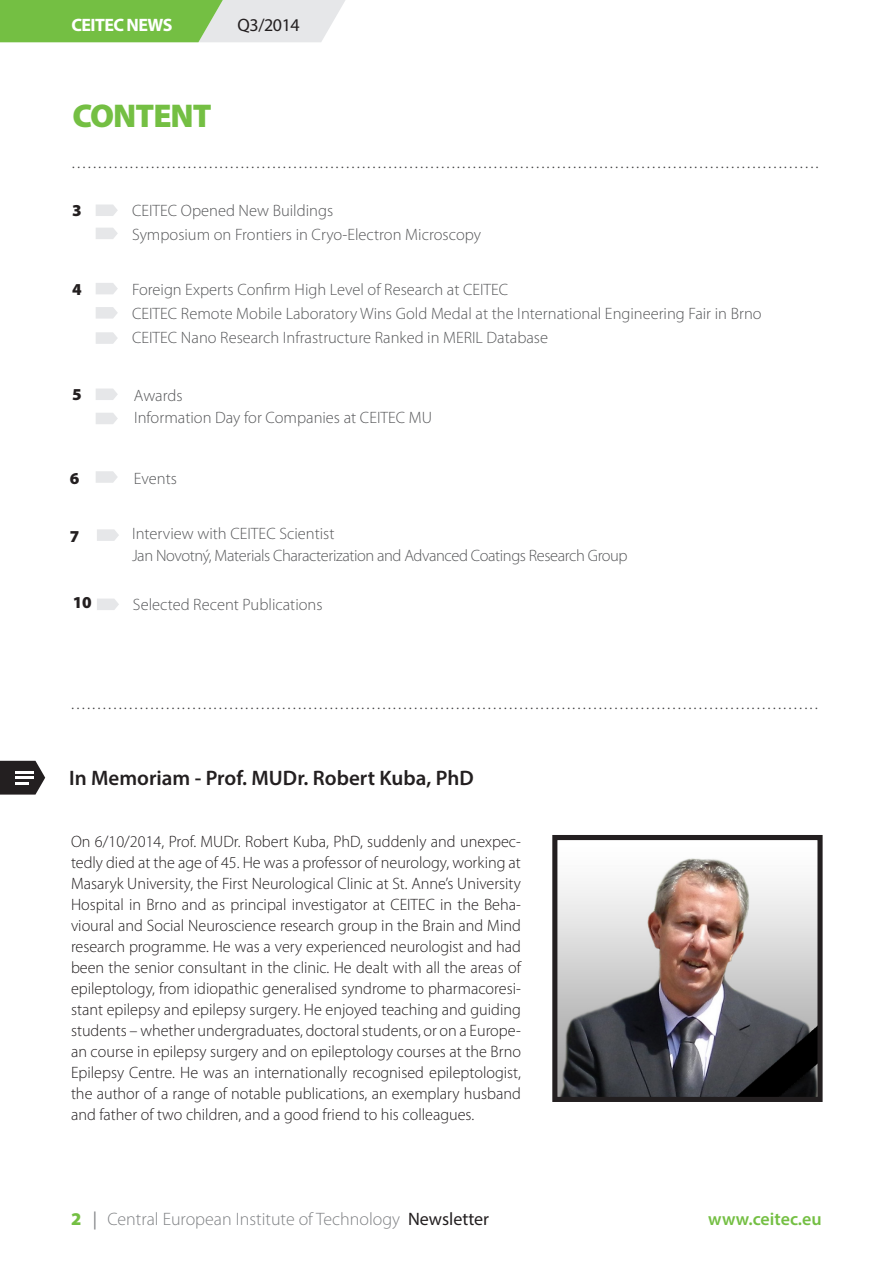
<style>
.page{position:relative;width:893px;height:1263px;background:#fff}
.page>*{position:absolute;margin:0;border:0;box-sizing:border-box;transform-origin:0 0}
.t1{font:900 33px "Myriad Pro";letter-spacing:-.03em;color:#74bf43}
.t2{font:600 21px "Myriad Pro";color:#231f20}
.t3{font:300 18px "Myriad Pro";color:#3e3e3f}
.t4{font:300 18px "Myriad Pro";color:#808285}
.t5{font:600 18px "Myriad Pro";color:#74bf43}
.t6{font:700 18px "Myriad Pro";letter-spacing:-.03em;color:#fff}
.t7{font:18px "Myriad Pro";letter-spacing:-.025em;color:#231f20}
.t8{font:900 16.8px "Myriad Pro";color:#231f20}
.t9{font:300 16.5px/21px "Myriad Pro";color:#231f20;text-align:justify}
.t10{font:300 16.5px "Myriad Pro";color:#57585a}
.t11{font:300 16.5px "Myriad Pro";letter-spacing:-.025em;color:#57585a}
.s1{font-weight:900;color:#74bf43}
.s2{font-weight:400}
.s3{font-weight:400;color:#231f20}
</style>
<div class="page">
<svg style="left:0;top:0;width:345px;height:42px;background:#a0cf83"></svg>
<img style="left:558px;top:858px;width:259px;height:238px">
<div style="left:552px;top:835px;width:271px;height:267px;border:5px solid #231f20"></div>
<svg style="left:0;top:761px;width:45px;height:33px"></svg>
<svg style="left:96px;top:204px;width:22px;height:12px"></svg>
<svg style="left:96px;top:228px;width:22px;height:11px"></svg>
<svg style="left:96px;top:283px;width:22px;height:11px"></svg>
<svg style="left:96px;top:307px;width:22px;height:12px"></svg>
<svg style="left:96px;top:332px;width:22px;height:12px"></svg>
<svg style="left:96px;top:388px;width:22px;height:12px"></svg>
<svg style="left:96px;top:413px;width:22px;height:11px"></svg>
<svg style="left:96px;top:471px;width:22px;height:12px"></svg>
<svg style="left:97px;top:529px;width:22px;height:12px"></svg>
<svg style="left:97px;top:599px;width:22px;height:11px"></svg>
<p class="t6" style="left:71px;top:13px;width:103px">CEITEC NEWS</p>
<p class="t7" style="left:237px;top:13px;width:64px">Q3/2014</p>
<p class="t1" style="left:72px;top:97px;width:141px">CONTENT</p>
<p class="t3" style="left:72px;top:152px;width:748px">. . . . . . . . . . . . . . . . . . . . . . . . . . . . . . . . . . . . . . . . . . . . . . . . . . . . . . . . . . . . . . . . . . . . . . . . . . . . . . . . . . . . . . . . . . . . . . . . . . . . . . . . . . . . . . . . . . . . . . . . . . . . . . . . . . . . . . . . . . . . . .</p>
<p class="t8" style="left:72px;top:201px;width:11px">3</p>
<p class="t10" style="left:132px;top:201px;width:203px">CEITEC Opened New Buildings</p>
<p class="t10" style="left:132px;top:225px;width:351px">Symposium on Frontiers in Cryo-Electron Microscopy</p>
<p class="t8" style="left:72px;top:280px;width:11px">4</p>
<p class="t8" style="left:72px;top:385px;width:11px">5</p>
<p class="t10" style="left:132px;top:281px;width:378px">Foreign Experts Confirm High Level of Research at CEITEC</p>
<p class="t10" style="left:132px;top:305px;width:631px">CEITEC Remote Mobile Laboratory Wins Gold Medal at the International Engineering Fair in Brno</p>
<p class="t10" style="left:132px;top:329px;width:418px">CEITEC Nano Research Infrastructure Ranked in MERIL Database</p>
<p class="t10" style="left:134px;top:386px;width:50px">Awards</p>
<p class="t10" style="left:134px;top:408px;width:300px">Information Day for Companies at CEITEC MU</p>
<p class="t8" style="left:70px;top:469px;width:11px">6</p>
<p class="t10" style="left:134px;top:469px;width:45px">Events</p>
<p class="t8" style="left:70px;top:527px;width:11px">7</p>
<p class="t8" style="left:73px;top:593px;width:20px">10</p>
<p class="t10" style="left:132px;top:525px;width:204px">Interview with CEITEC Scientist</p>
<p class="t11" style="left:132px;top:546px;width:497px">Jan Novotný, Materials Characterization and Advanced Coatings Research Group</p>
<p class="t10" style="left:133px;top:595px;width:191px">Selected Recent Publications</p>
<p class="t3" style="left:71px;top:693px;width:748px">. . . . . . . . . . . . . . . . . . . . . . . . . . . . . . . . . . . . . . . . . . . . . . . . . . . . . . . . . . . . . . . . . . . . . . . . . . . . . . . . . . . . . . . . . . . . . . . . . . . . . . . . . . . . . . . . . . . . . . . . . . . . . . . . . . . . . . . . . . . . . .</p>
<p class="t2" style="left:69px;top:764px;width:406px">In Memoriam - Prof. MUDr. Robert Kuba, PhD</p>
<p class="t9" style="left:71px;top:832px;width:451px">On 6/10/2014, Prof. MUDr. Robert Kuba, PhD, suddenly and unexpec&shy;tedly died at the age of 45. He was a professor of neurology, working at Masaryk University, the First Neurological Clinic at St. Anne’s University Hospital in Brno and as principal investigator at CEITEC in the Beha&shy;vioural and Social Neuroscience research group in the Brain and Mind research programme. He was a very experienced neurologist and had been the senior consultant in the clinic. He dealt with all the areas of epileptology, from idiopathic generalised syndrome to pharmacoresi&shy;stant epilepsy and epilepsy surgery. He enjoyed teaching and guiding students – whether undergraduates, doctoral students, or on a Europe&shy;an course in epilepsy surgery and on epileptology courses at the Brno Epilepsy Centre. He was an internationally recognised epileptologist, the author of a range of notable publications, an exemplary husband and father of two children, and a good friend to his colleagues.</p>
<p class="t4" style="left:71px;top:1209px;width:419px"><span class="s1">2</span> <span class="s2">|</span> Central European Institute of Technology <span class="s3">Newsletter</span></p>
<p class="t5" style="left:708px;top:1208px;width:115px">www.ceitec.eu</p>
</div>
